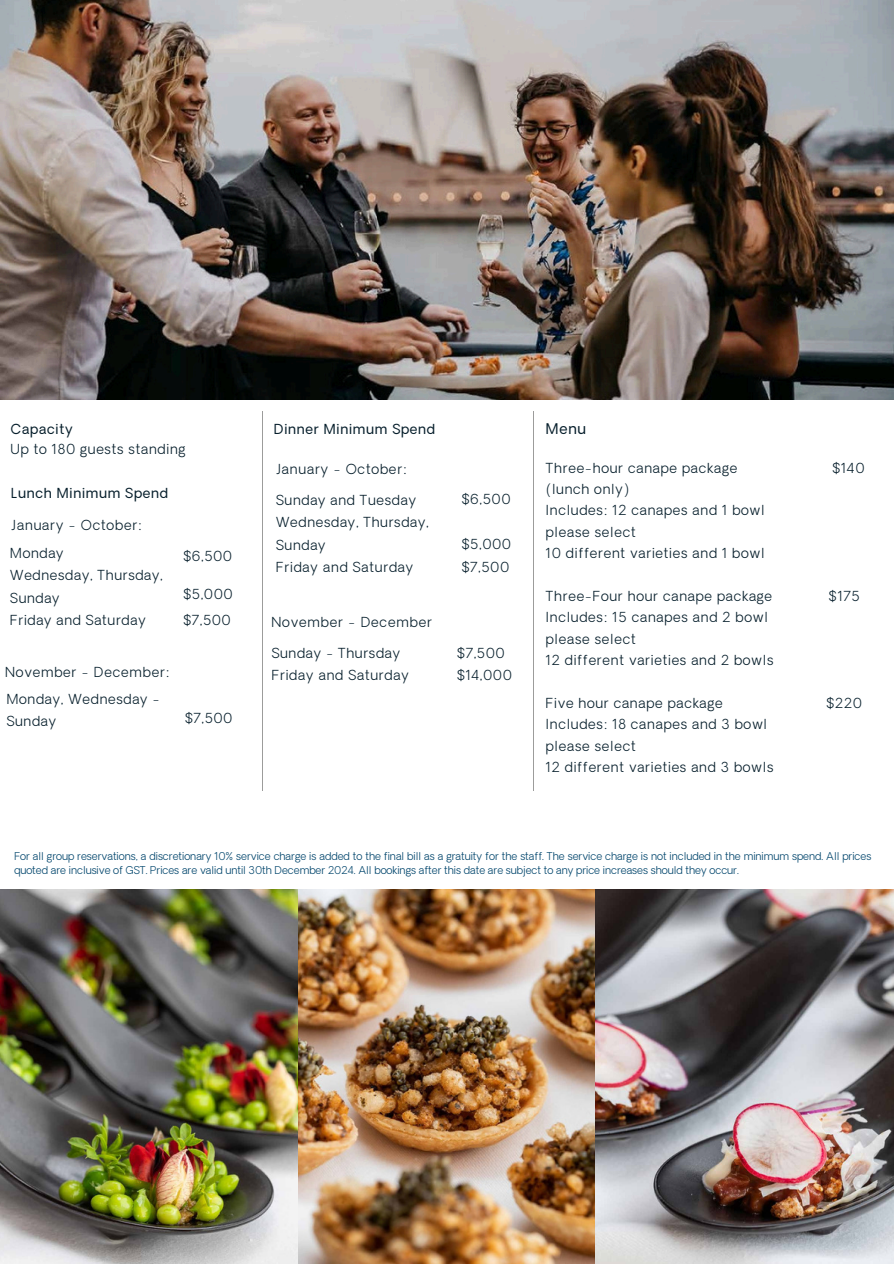
<style>
.page{position:relative;width:894px;height:1264px;background:#fff}
.page>*{position:absolute;margin:0;border:0;box-sizing:border-box;transform-origin:0 0}
.t1{font:14.4px "Oakes Grotesk";color:#071f2c}
.t2{font:300 13.5px/22.5px "Oakes Grotesk";letter-spacing:.055em;color:#071f2c}
.t3{font:13.5px "Oakes Grotesk";letter-spacing:.055em;color:#071f2c}
.t4{font:300 10.5px/14px "Oakes Grotesk";color:#00456c}
</style>
<div class="page">
<img style="left:0;top:0;width:892px;height:400px">
<img style="left:0;top:889px;width:893px;height:374px">
<hr style="left:533px;top:411px;width:1px;height:379px;background:#9c9c9b">
<hr style="left:262px;top:411px;width:1px;height:379px;background:#9c9c9b">
<h1 class="t3" style="left:11px;top:423px;width:63px">Capacity</h1>
<h1 class="t2" style="left:11px;top:439px;width:176px">Up to 180 guests standing</h1>
<h1 class="t3" style="left:11px;top:488px;width:158px">Lunch Minimum Spend</h1>
<h1 class="t2" style="left:11px;top:515px;width:132px">January - October:</h1>
<h1 class="t2" style="left:10px;top:543px;width:154px">Monday<br>Wednesday, Thursday,<br>Sunday<br>Friday and Saturday</h1>
<h1 class="t2" style="left:5px;top:662px;width:166px">November - December:</h1>
<h1 class="t2" style="left:7px;top:689px;width:154px">Monday, Wednesday -<br>Sunday</h1>
<p class="t2" style="left:183px;top:546px;width:51px">$6,500</p>
<p class="t2" style="left:183px;top:584px;width:51px">$5,000</p>
<p class="t2" style="left:183px;top:610px;width:50px">$7,500</p>
<h1 class="t2" style="left:184px;top:708px;width:50px">$7,500</h1>
<h1 class="t3" style="left:274px;top:423px;width:163px">Dinner Minimum Spend</h1>
<h1 class="t1" style="left:545px;top:423px;width:42px">Menu</h1>
<h1 class="t2" style="left:545px;top:458px;width:193px">Three-hour canape package</h1>
<h1 class="t2" style="left:831px;top:458px;width:35px">$140</h1>
<h1 class="t2" style="left:545px;top:480px;width:220px;line-height:21.3px">(lunch only)<br>Includes: 12 canapes and 1 bowl please select<br>10 different varieties and 1 bowl</h1>
<h1 class="t2" style="left:545px;top:586px;width:228px">Three-Four hour canape package</h1>
<h1 class="t2" style="left:828px;top:586px;width:33px">$175</h1>
<h1 class="t2" style="left:545px;top:608px;width:229px;line-height:21.3px">Includes: 15 canapes and 2 bowl please select<br>12 different varieties and 2 bowls</h1>
<h1 class="t2" style="left:545px;top:693px;width:178px">Five hour canape package</h1>
<h1 class="t2" style="left:825px;top:693px;width:38px">$220</h1>
<h1 class="t2" style="left:545px;top:715px;width:229px;line-height:21.3px">Includes: 18 canapes and 3 bowl please select<br>12 different varieties and 3 bowls</h1>
<h1 class="t2" style="left:276px;top:459px;width:132px">January - October:</h1>
<h1 class="t2" style="left:461px;top:490px;width:51px">$6,500</h1>
<h1 class="t2" style="left:461px;top:535px;width:51px">$5,000 $7,500</h1>
<h1 class="t2" style="left:276px;top:490px;width:154px">Sunday and Tuesday<br>Wednesday, Thursday,<br>Sunday<br>Friday and Saturday</h1>
<h1 class="t2" style="left:272px;top:613px;width:162px">November - December</h1>
<h1 class="t2" style="left:456px;top:643px;width:57px">$7,500 $14,000</h1>
<p class="t2" style="left:272px;top:643px;width:139px">Sunday - Thursday<br>Friday and Saturday</p>
<h1 class="t4" style="left:14px;top:850px;width:858px">For all group reservations, a discretionary 10% service charge is added to the final bill as a gratuity for the staff. The service charge is not included in the minimum spend. All prices quoted are inclusive of GST. Prices are valid until 30th December 2024. All bookings after this date are subject to any price increases should they occur.</h1>
</div>
